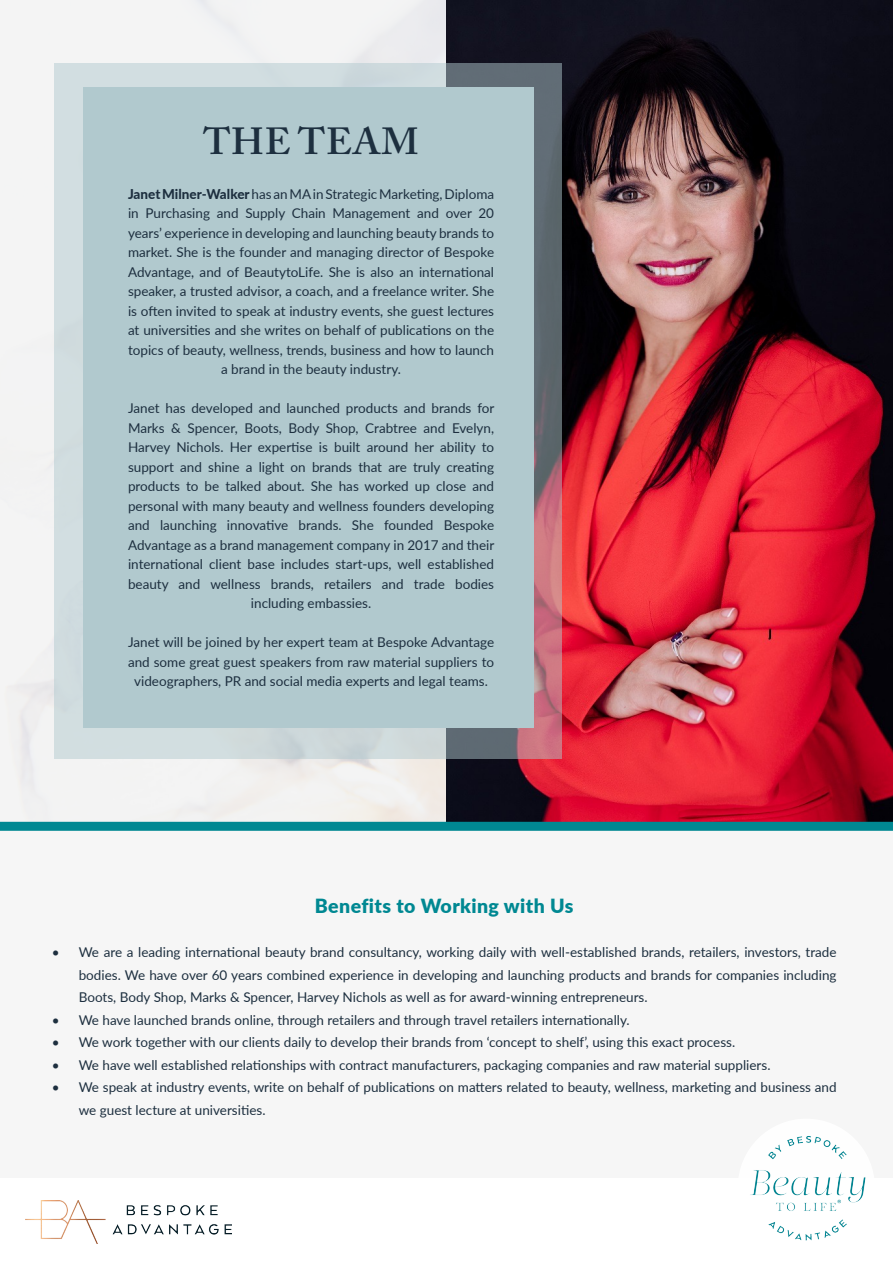
<style>
.page{position:relative;width:893px;height:1263px;background:#fff}
.page>*{position:absolute;margin:0;border:0;box-sizing:border-box;transform-origin:0 0}
.t1{font:600 37.5px "Adobe Caslon Pro";letter-spacing:.025em;color:#1d2f3f}
.t2{font:900 19.5px "Lato";letter-spacing:.02em;color:#008892}
.t3{font:13.5px/19.5px "Lato";color:#1d2f3f;text-align:center}
.s1{font-weight:800}
</style>
<div class="page">
<div style="left:0;top:0;width:893px;height:1178px;background:#f4f4f4"></div>
<img style="left:26px;top:1200px;width:205px;height:43px">
<img style="left:446px;top:0;width:447px;height:822px">
<svg style="left:54px;top:63px;width:507px;height:695px;background:#b3b3b8"></svg>
<div style="left:84px;top:87px;width:450px;height:640px;background:#b1c9ce"></div>
<div style="left:0;top:822px;width:893px;height:9px;background:#008892"></div>
<img style="left:750px;top:1136px;width:116px;height:105px">
<p class="t1" style="left:203px;top:119px;width:217px">THE TEAM</p>
<p class="t3" style="left:128px;top:184px;width:368px"><span class="s1">Janet Milner-Walker</span> has an MA in Strategic Marketing, Diploma in Purchasing and Supply Chain Management and over 20 years’ experience in developing and launching beauty brands to market. She is the founder and managing director of Bespoke Advantage, and of BeautytoLife. She is also an international speaker, a trusted advisor, a coach, and a freelance writer. She is often invited to speak at industry events, she guest lectures at universities and she writes on behalf of publications on the topics of beauty, wellness, trends, business and how to launch a brand in the beauty industry.</p>
<p class="t3" style="left:128px;top:398px;width:368px">Janet has developed and launched products and brands for Marks &amp; Spencer, Boots, Body Shop, Crabtree and Evelyn, Harvey Nichols. Her expertise is built around her ability to support and shine a light on brands that are truly creating products to be talked about. She has worked up close and personal with many beauty and wellness founders developing and launching innovative brands. She founded Bespoke Advantage as a brand management company in 2017 and their international client base includes start-ups, well established beauty and wellness brands, retailers and trade bodies including embassies.</p>
<p class="t3" style="left:128px;top:632px;width:368px">Janet will be joined by her expert team at Bespoke Advantage and some great guest speakers from raw material suppliers to videographers, PR and social media experts and legal teams.</p>
<p class="t2" style="left:315px;top:891px;width:260px">Benefits to Working with Us</p>
<p class="t3" style="left:79px;top:940px;width:759px;line-height:22.5px;text-align:justify;text-indent:-27px">• We are a leading international beauty brand consultancy, working daily with well-established brands, retailers, investors, trade bodies. We have over 60 years combined experience in developing and launching products and brands for companies including Boots, Body Shop, Marks &amp; Spencer, Harvey Nichols as well as for award-winning entrepreneurs.</p>
<p class="t3" style="left:52px;top:1009px;width:579px">• We have launched brands online, through retailers and through travel retailers internationally.</p>
<p class="t3" style="left:52px;top:1032px;width:685px">• We work together with our clients daily to develop their brands from ‘concept to shelf’, using this exact process.</p>
<p class="t3" style="left:52px;top:1054px;width:720px">• We have well established relationships with contract manufacturers, packaging companies and raw material suppliers.</p>
<p class="t3" style="left:79px;top:1075px;width:759px;line-height:22.5px;text-align:left;text-indent:-27px">• We speak at industry events, write on behalf of publications on matters related to beauty, wellness, marketing and business and we guest lecture at universities.</p>
</div>
